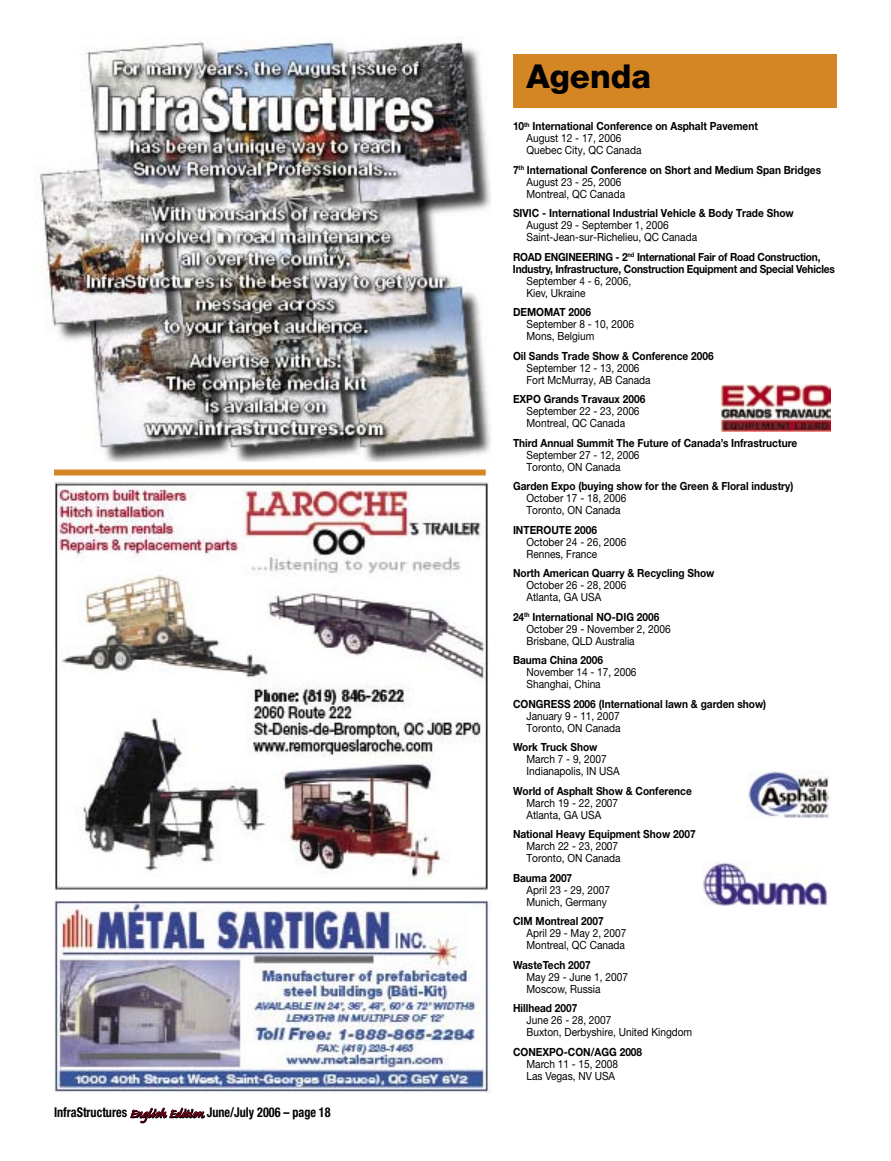
<style>
.page{position:relative;width:891px;height:1161px;background:#fff}
.page>*{position:absolute;margin:0;border:0;box-sizing:border-box;transform-origin:0 0}
.t1{font:800 33px "Helvetica Neue";color:#000}
.t2{font:700 condensed 13.5px "Helvetica Neue";color:#000;scale:.9 1}
.t3{font:11.25px/12px "Helvetica Neue";color:#000;scale:.9 1}
.t4{font:700 11.25px/12px "Helvetica Neue";color:#000;scale:.9 1}
.t5{font:700 11.25px/12px "Helvetica Neue";letter-spacing:-.02em;color:#000;scale:.9 1}
.s1{font-family:"Caflisch Script Pro";font-weight:400;font-stretch:normal;font-size:15px;color:#af0025}
.s2{font-weight:400}
.s3{font-weight:700}
</style>
<div class="page">
<svg style="left:130px;top:1107px;width:75px;height:17px"></svg>
<div style="left:513px;top:54px;width:324px;height:54px;background:#d48625"></div>
<img style="left:720px;top:385px;width:111px;height:47px">
<img style="left:746px;top:771px;width:84px;height:48px">
<img style="left:703px;top:862px;width:125px;height:44px">
<div style="left:54px;top:470px;width:432px;height:6px;background:#d48625"></div>
<img style="left:39px;top:36px;width:452px;height:426px">
<img style="left:54px;top:482px;width:435px;height:409px">
<img style="left:54px;top:900px;width:436px;height:194px">
<p class="t2" style="left:54px;top:1105px;width:309px">InfraStructures <span class="s1">English Edition</span> June/July 2006 – page 18</p>
<h1 class="t1" style="left:526px;top:57px;width:126px">Agenda</h1>
<p class="t4" style="left:526px;top:120px;width:259px;text-indent:-14px">10<sup>th</sup> International Conference on Asphalt Pavement<br><span class="s2">August 12 - 17, 2006<br>Quebec City, QC Canada</span></p>
<p class="t4" style="left:526px;top:164px;width:329px;text-indent:-14px">7<sup>th</sup> International Conference on Short and Medium Span Bridges<br><span class="s2">August 23 - 25, 2006<br>Montreal, QC Canada</span></p>
<p class="t4" style="left:513px;top:207px;width:314px">SIVIC - International Industrial Vehicle &amp; Body Trade Show</p>
<p class="t3" style="left:526px;top:219px;width:191px">August 29 - September 1, 2006<br>Saint-Jean-sur-Richelieu, QC Canada</p>
<p class="t5" style="left:513px;top:251px;width:359px">ROAD ENGINEERING - 2<sup>nd</sup> International Fair of Road Construction,<br>Industry, Infrastructure, Construction Equipment and Special Vehicles</p>
<p class="t3" style="left:526px;top:275px;width:118px">September 4 - 6, 2006,<br>Kiev, Ukraine</p>
<p class="t4" style="left:513px;top:306px;width:88px">DEMOMAT 2006</p>
<p class="t3" style="left:526px;top:318px;width:121px">September 8 - 10, 2006<br>Mons, Belgium</p>
<p class="t4" style="left:513px;top:350px;width:224px">Oil Sands Trade Show &amp; Conference 2006</p>
<p class="t3" style="left:526px;top:362px;width:139px">September 12 - 13, 2006<br>Fort McMurray, AB Canada</p>
<p class="t4" style="left:513px;top:393px;width:149px">EXPO Grands Travaux 2006</p>
<p class="t3" style="left:526px;top:405px;width:127px">September 22 - 23, 2006<br>Montreal, QC Canada</p>
<p class="t4" style="left:513px;top:437px;width:317px">Third Annual Summit The Future of Canada’s Infrastructure</p>
<p class="t3" style="left:526px;top:449px;width:127px">September 27 - 12, 2006<br>Toronto, ON Canada</p>
<p class="t4" style="left:513px;top:480px;width:313px">Garden Expo (buying show for the Green &amp; Floral industry)</p>
<p class="t3" style="left:526px;top:492px;width:113px">October 17 - 18, 2006<br>Toronto, ON Canada</p>
<p class="t4" style="left:513px;top:524px;width:95px">INTEROUTE 2006</p>
<p class="t3" style="left:526px;top:536px;width:113px">October 24 - 26, 2006<br>Rennes, France</p>
<p class="t4" style="left:513px;top:567px;width:225px">North American Quarry &amp; Recycling Show</p>
<p class="t3" style="left:526px;top:579px;width:113px">October 26 - 28, 2006<br>Atlanta, GA USA</p>
<p class="t3" style="left:526px;top:611px;width:162px;text-indent:-14px"><span class="s3">24</span><sup>th</sup> <span class="s3">International NO-DIG 2006<br></span>October 29 - November 2, 2006<br>Brisbane, QLD Australia</p>
<p class="t4" style="left:513px;top:654px;width:102px">Bauma China 2006</p>
<p class="t3" style="left:526px;top:666px;width:124px">November 14 - 17, 2006<br>Shanghai, China</p>
<p class="t4" style="left:513px;top:698px;width:283px">CONGRESS 2006 (International lawn &amp; garden show)</p>
<p class="t3" style="left:526px;top:710px;width:106px">January 9 - 11, 2007<br>Toronto, ON Canada</p>
<p class="t4" style="left:513px;top:741px;width:95px">Work Truck Show</p>
<p class="t3" style="left:526px;top:753px;width:105px">March 7 - 9, 2007<br>Indianapolis, IN USA</p>
<p class="t4" style="left:513px;top:785px;width:200px">World of Asphalt Show &amp; Conference</p>
<p class="t3" style="left:526px;top:797px;width:103px">March 19 - 22, 2007<br>Atlanta, GA USA</p>
<p class="t4" style="left:513px;top:828px;width:204px">National Heavy Equipment Show 2007</p>
<p class="t3" style="left:526px;top:840px;width:106px">March 22 - 23, 2007<br>Toronto, ON Canada</p>
<p class="t4" style="left:513px;top:872px;width:67px">Bauma 2007</p>
<p class="t3" style="left:526px;top:884px;width:94px">April 23 - 29, 2007<br>Munich, Germany</p>
<p class="t4" style="left:513px;top:915px;width:102px">CIM Montreal 2007</p>
<p class="t3" style="left:526px;top:927px;width:113px">April 29 - May 2, 2007<br>Montreal, QC Canada</p>
<p class="t4" style="left:513px;top:959px;width:88px">WasteTech 2007</p>
<p class="t3" style="left:526px;top:971px;width:114px">May 29 - June 1, 2007<br>Moscow, Russia</p>
<p class="t4" style="left:513px;top:1002px;width:73px">Hillhead 2007</p>
<p class="t3" style="left:526px;top:1014px;width:186px">June 26 - 28, 2007<br>Buxton, Derbyshire, United Kingdom</p>
<p class="t4" style="left:513px;top:1046px;width:145px">CONEXPO-CON/AGG 2008</p>
<p class="t3" style="left:526px;top:1058px;width:103px">March 11 - 15, 2008<br>Las Vegas, NV USA</p>
</div>
